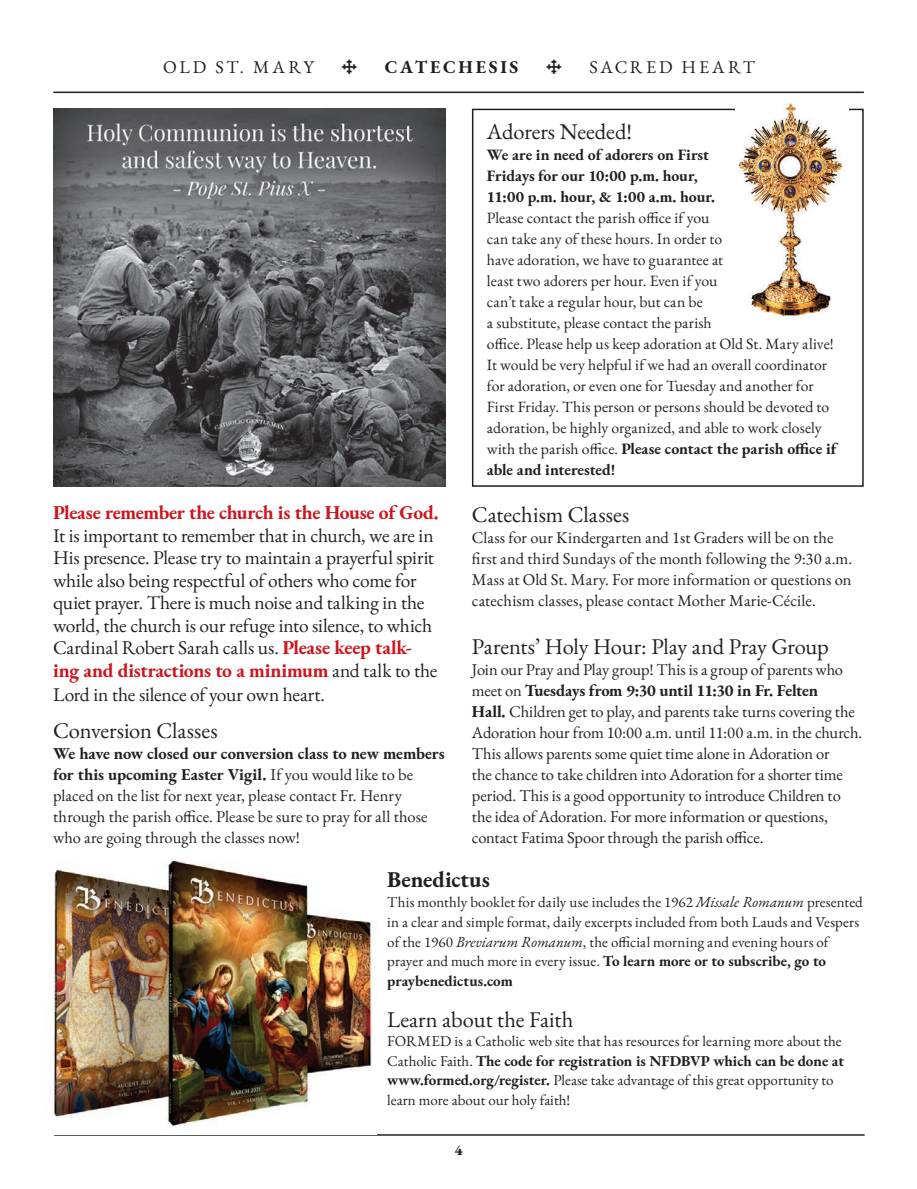
<style>
.page{position:relative;width:917px;height:1189px;background:#fff}
.page>*{position:absolute;margin:0;border:0;box-sizing:border-box;transform-origin:0 0}
.t1{font:22.5px "EB Garamond";letter-spacing:-.005em;color:#231f20}
.t2{font:700 22.5px "EB Garamond";color:#231f20}
.t3{font:19.5px/22.6px "EB Garamond";letter-spacing:-.015em;color:#231f20}
.t4{font:700 19.5px "EB Garamond";letter-spacing:-.02em;color:#cd151d}
.t5{font:18px "EB Garamond";letter-spacing:.155em;color:#231f20}
.t6{font:700 18px "EB Garamond";letter-spacing:.145em;color:#231f20}
.t7{font:18px "Fleur De Wee";color:#231f20}
.t8{font:16.5px/21px "EB Garamond";letter-spacing:-.005em;color:#231f20}
.t9{font:15.75px/21px "EB Garamond";color:#231f20}
.t10{font:700 15.75px/21px "EB Garamond";letter-spacing:-.005em;color:#231f20}
.t11{font:15px/19.8px "EB Garamond";color:#231f20}
.t12{font:800 15px "EB Garamond";color:#231f20}
.s1{font-weight:700}
.s2{font-style:italic}
.s3{font-weight:700;color:#cd151d}
</style>
<div class="page">
<div style="left:472px;top:109px;width:391px;height:378px;border:2px solid #231f20"></div>
<hr style="left:54px;top:1134px;width:810px;height:1px;background:#231f20">
<hr style="left:53px;top:92px;width:810px;height:1px;background:#231f20">
<img style="left:735px;top:103px;width:113px;height:214px">
<img style="left:53px;top:109px;width:392px;height:378px">
<img style="left:52px;top:858px;width:323px;height:270px">
<p class="t5" style="left:163px;top:55px;width:152px">OLD ST. MARY</p>
<p class="t7" style="left:341px;top:58px;width:17px">4</p>
<p class="t6" style="left:385px;top:54px;width:135px">CATECHESIS</p>
<p class="t7" style="left:546px;top:58px;width:17px">4</p>
<p class="t5" style="left:589px;top:55px;width:167px">SACRED HEART</p>
<h1 class="t1" style="left:487px;top:117px;width:147px">Adorers Needed!</h1>
<p class="t10" style="left:487px;top:144px;width:230px">We are in need of adorers on First<br>Fridays for our 10:00 p.m. hour,<br>11:00 p.m. hour, &amp; 1:00 a.m. hour.</p>
<p class="t9" style="left:487px;top:207px;width:351px">Please contact the parish office if you<br>can take any of these hours. In order to<br>have adoration, we have to guarantee at<br>least two adorers per hour. Even if you<br>can’t take a regular hour, but can be<br>a substitute, please contact the parish<br>office. Please help us keep adoration at Old St. Mary alive!<br>It would be very helpful if we had an overall coordinator for adoration, or even one for Tuesday and another for First Friday. This person or persons should be devoted to adoration, be highly organized, and able to work closely with the parish office. <span class="s1">Please contact the parish office if able and interested!</span></p>
<h1 class="t1" style="left:472px;top:500px;width:159px">Catechism Classes</h1>
<p class="t8" style="left:472px;top:527px;width:382px">Class for our Kindergarten and 1st Graders will be on the first and third Sundays of the month following the 9:30 a.m.<br>Mass at Old St. Mary. For more information or questions on catechism classes, please contact Mother Marie-Cécile.</p>
<h1 class="t1" style="left:472px;top:632px;width:358px">Parents’ Holy Hour: Play and Pray Group</h1>
<p class="t8" style="left:472px;top:659px;width:392px">Join our Pray and Play group! This is a group of parents who meet on <span class="s1">Tuesdays from 9:30 until 11:30 in Fr. Felten<br>Hall.</span> Children get to play, and parents take turns covering the Adoration hour from 10:00 a.m. until 11:00 a.m. in the church.<br>This allows parents some quiet time alone in Adoration or<br>the chance to take children into Adoration for a shorter time period. This is a good opportunity to introduce Children to the idea of Adoration. For more information or questions, contact Fatima Spoor through the parish office.</p>
<h1 class="t2" style="left:387px;top:863px;width:104px">Benedictus</h1>
<p class="t11" style="left:387px;top:892px;width:477px">This monthly booklet for daily use includes the 1962 <span class="s2">Missale Romanum</span> presented in a clear and simple format, daily excerpts included from both Lauds and Vespers of the 1960 <span class="s2">Breviarum Romanum</span>, the official morning and evening hours of prayer and much more in every issue. <span class="s1">To learn more or to subscribe, go to praybenedictus.com</span></p>
<h1 class="t1" style="left:387px;top:1004px;width:187px">Learn about the Faith</h1>
<p class="t11" style="left:387px;top:1031px;width:458px">FORMED is a Catholic web site that has resources for learning more about the Catholic Faith. <span class="s1">The code for registration is NFDBVP which can be done at www.formed.org/register.</span> Please take advantage of this great opportunity to learn more about our holy faith!</p>
<p class="t4" style="left:53px;top:499px;width:387px">Please remember the church is the House of God.</p>
<p class="t3" style="left:53px;top:524px;width:386px">It is important to remember that in church, we are in His presence. Please try to maintain a prayerful spirit while also being respectful of others who come for quiet prayer. There is much noise and talking in the world, the church is our refuge into silence, to which Cardinal Robert Sarah calls us. <span class="s3">Please keep talk&shy;ing and distractions to a minimum</span> and talk to the Lord in the silence of your own heart.</p>
<h1 class="t1" style="left:53px;top:716px;width:166px">Conversion Classes</h1>
<p class="t8" style="left:53px;top:743px;width:393px"><span class="s1">We have now closed our conversion class to new members for this upcoming Easter Vigil.</span> If you would like to be placed on the list for next year, please contact Fr. Henry through the parish office. Please be sure to pray for all those who are going through the classes now!</p>
<p class="t12" style="left:454px;top:1139px;width:10px">4</p>
</div>
